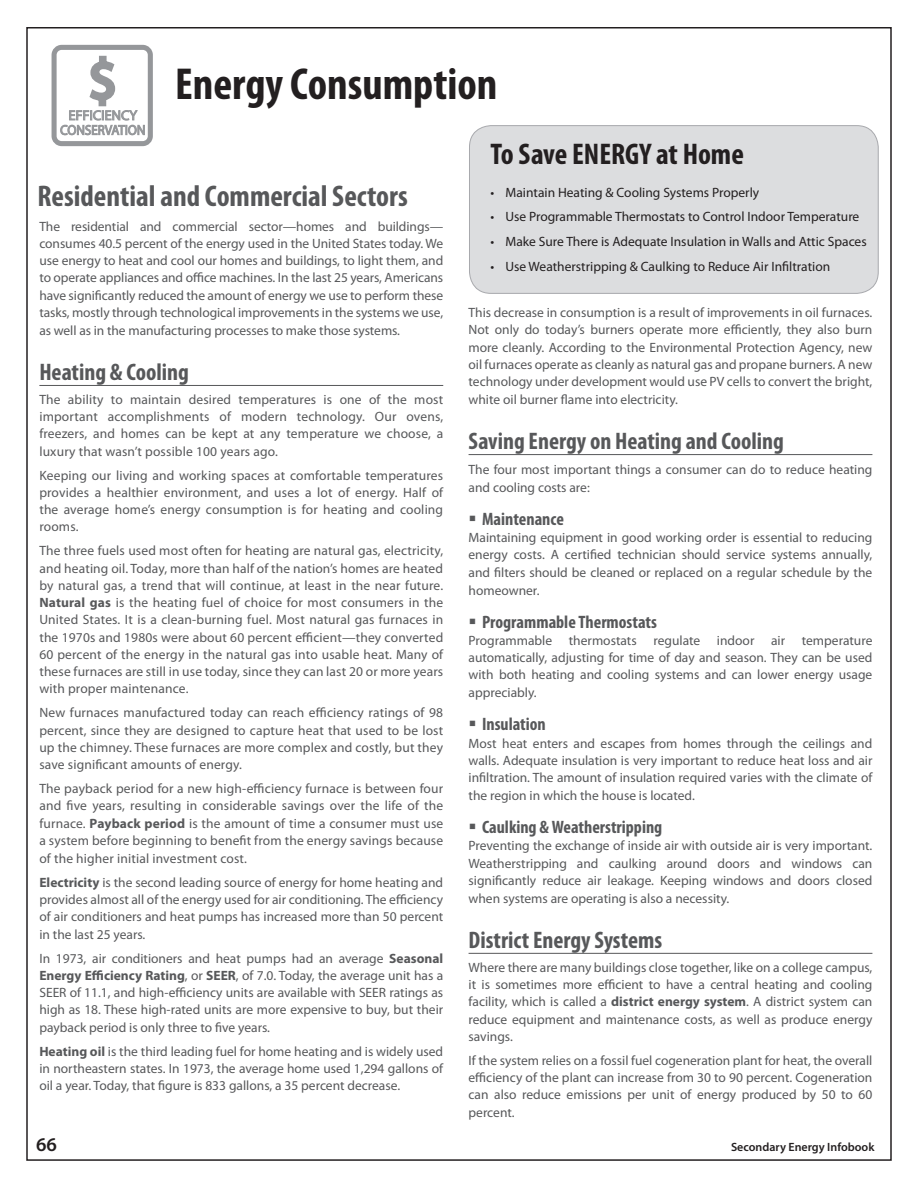
<style>
.page{position:relative;width:918px;height:1188px;background:#fff}
.page>*{position:absolute;margin:0;border:0;box-sizing:border-box;transform-origin:0 0}
.TOC_Section_Header{font:700 condensed 45px "Myriad Pro";color:#231f20}
.Basic_Content_100__B{font:700 condensed 30px "Myriad Pro";color:#57585a}
.Basic_Content_100__B-2{font:700 condensed 30px "Myriad Pro";color:#231f20}
.Section_Header_2_-_1{font:700 condensed 24px "Myriad Pro";color:#57585a}
.t1{font:600 19.5px "Myriad Pro";color:#231f20}
.Section_Secondary_He{font:700 condensed 18px "Myriad Pro";color:#57585a}
.Basic_Content_80__Bl{font:13.5px/17.2px "Myriad Pro";color:#57585a;text-align:justify}
.Basic_Content_100__B-3{font:13.5px "Myriad Pro";color:#231f20}
.t2{font:600 12px "Myriad Pro";color:#231f20}
.s1{font-weight:700}
</style>
<div class="page">
<hr style="left:39px;top:385px;width:404px;height:1px;background:#57585a">
<svg style="left:52px;top:45px;width:101px;height:101px"></svg>
<hr style="left:469px;top:454px;width:403px;height:1px;background:#57585a">
<hr style="left:469px;top:953px;width:403px;height:1px;background:#57585a">
<div style="left:469px;top:126px;width:409px;height:167px;background:#dcdddf;border-radius:22px"></div>
<div style="left:469px;top:125px;width:410px;height:169px;border:1px solid #a8a9ad;border-radius:22px"></div>
<p class="TOC_Section_Header" style="left:175px;top:56px;width:324px">Energy Consumption</p>
<p class="Basic_Content_100__B-2" style="left:490px;top:135px;width:255px">To Save ENERGY at Home</p>
<p class="Basic_Content_100__B" style="left:38px;top:178px;width:372px">Residential and Commercial Sectors</p>
<p class="Basic_Content_100__B-3" style="left:490px;top:184px;width:270px">• Maintain Heating &amp; Cooling Systems Properly</p>
<p class="Basic_Content_100__B-3" style="left:490px;top:209px;width:370px">• Use Programmable Thermostats to Control Indoor Temperature</p>
<p class="Basic_Content_100__B-3" style="left:490px;top:233px;width:378px">• Make Sure There is Adequate Insulation in Walls and Attic Spaces</p>
<p class="Basic_Content_100__B-3" style="left:490px;top:258px;width:341px">• Use Weatherstripping &amp; Caulking to Reduce Air Infiltration</p>
<p class="Basic_Content_80__Bl" style="left:39px;top:217px;width:405px">The residential and commercial sector—homes and buildings— consumes 40.5 percent of the energy used in the United States today. We use energy to heat and cool our homes and buildings, to light them, and to operate appliances and office machines. In the last 25 years, Americans have significantly reduced the amount of energy we use to perform these tasks, mostly through technological improvements in the systems we use, as well as in the manufacturing processes to make those systems.</p>
<p class="Section_Header_2_-_1" style="left:39px;top:357px;width:151px">Heating &amp; Cooling</p>
<p class="Basic_Content_80__Bl" style="left:39px;top:391px;width:405px">The ability to maintain desired temperatures is one of the most important accomplishments of modern technology. Our ovens, freezers, and homes can be kept at any temperature we choose, a luxury that wasn’t possible 100 years ago.</p>
<p class="Basic_Content_80__Bl" style="left:39px;top:466px;width:405px">Keeping our living and working spaces at comfortable temperatures provides a healthier environment, and uses a lot of energy. Half of the average home’s energy consumption is for heating and cooling rooms.</p>
<p class="Basic_Content_80__Bl" style="left:39px;top:542px;width:405px">The three fuels used most often for heating are natural gas, electricity, and heating oil. Today, more than half of the nation’s homes are heated by natural gas, a trend that will continue, at least in the near future.<br><span class="s1">Natural gas</span> is the heating fuel of choice for most consumers in the United States. It is a clean-burning fuel. Most natural gas furnaces in the 1970s and 1980s were about 60 percent efficient—they converted 60 percent of the energy in the natural gas into usable heat. Many of these furnaces are still in use today, since they can last 20 or more years with proper maintenance.</p>
<p class="Basic_Content_80__Bl" style="left:39px;top:704px;width:405px">New furnaces manufactured today can reach efficiency ratings of 98 percent, since they are designed to capture heat that used to be lost up the chimney. These furnaces are more complex and costly, but they save significant amounts of energy.</p>
<p class="Basic_Content_80__Bl" style="left:39px;top:780px;width:405px">The payback period for a new high-efficiency furnace is between four and five years, resulting in considerable savings over the life of the furnace. <span class="s1">Payback period</span> is the amount of time a consumer must use a system before beginning to benefit from the energy savings because of the higher initial investment cost.</p>
<p class="Basic_Content_80__Bl" style="left:39px;top:874px;width:405px"><span class="s1">Electricity</span> is the second leading source of energy for home heating and provides almost all of the energy used for air conditioning. The efficiency of air conditioners and heat pumps has increased more than 50 percent in the last 25 years.</p>
<p class="Basic_Content_80__Bl" style="left:39px;top:949px;width:405px">In 1973, air conditioners and heat pumps had an average <span class="s1">Seasonal Energy Efficiency Rating</span>, or <span class="s1">SEER</span>, of 7.0. Today, the average unit has a SEER of 11.1, and high-efficiency units are available with SEER ratings as high as 18. These high-rated units are more expensive to buy, but their payback period is only three to five years.</p>
<p class="Basic_Content_80__Bl" style="left:39px;top:1042px;width:405px"><span class="s1">Heating oil</span> is the third leading fuel for home heating and is widely used in northeastern states. In 1973, the average home used 1,294 gallons of oil a year. Today, that figure is 833 gallons, a 35 percent decrease.</p>
<p class="Basic_Content_80__Bl" style="left:469px;top:304px;width:405px">This decrease in consumption is a result of improvements in oil furnaces.<br>Not only do today’s burners operate more efficiently, they also burn more cleanly. According to the Environmental Protection Agency, new oil furnaces operate as cleanly as natural gas and propane burners. A new technology under development would use PV cells to convert the bright, white oil burner flame into electricity.</p>
<p class="Section_Header_2_-_1" style="left:469px;top:426px;width:317px">Saving Energy on Heating and Cooling</p>
<p class="Basic_Content_80__Bl" style="left:469px;top:460px;width:405px;line-height:18px">The four most important things a consumer can do to reduce heating and cooling costs are:</p>
<p class="Section_Secondary_He" style="left:482px;top:508px;width:83px">Maintenance</p>
<p class="Basic_Content_80__Bl" style="left:469px;top:528px;width:405px">Maintaining equipment in good working order is essential to reducing energy costs. A certified technician should service systems annually, and filters should be cleaned or replaced on a regular schedule by the homeowner.</p>
<p class="Section_Secondary_He" style="left:482px;top:610px;width:176px">Programmable Thermostats</p>
<p class="Basic_Content_80__Bl" style="left:469px;top:631px;width:405px">Programmable thermostats regulate indoor air temperature automatically, adjusting for time of day and season. They can be used with both heating and cooling systems and can lower energy usage appreciably.</p>
<p class="Section_Secondary_He" style="left:482px;top:713px;width:65px">Insulation</p>
<p class="Basic_Content_80__Bl" style="left:469px;top:734px;width:405px">Most heat enters and escapes from homes through the ceilings and walls. Adequate insulation is very important to reduce heat loss and air infiltration. The amount of insulation required varies with the climate of the region in which the house is located.</p>
<p class="Section_Secondary_He" style="left:482px;top:816px;width:182px">Caulking &amp; Weatherstripping</p>
<p class="Basic_Content_80__Bl" style="left:469px;top:837px;width:405px">Preventing the exchange of inside air with outside air is very important.<br>Weatherstripping and caulking around doors and windows can significantly reduce air leakage. Keeping windows and doors closed when systems are operating is also a necessity.</p>
<p class="Section_Header_2_-_1" style="left:469px;top:925px;width:195px">District Energy Systems</p>
<p class="Basic_Content_80__Bl" style="left:469px;top:958px;width:405px">Where there are many buildings close together, like on a college campus, it is sometimes more efficient to have a central heating and cooling facility, which is called a <span class="s1">district energy system</span>. A district system can reduce equipment and maintenance costs, as well as produce energy savings.</p>
<p class="Basic_Content_80__Bl" style="left:469px;top:1051px;width:405px">If the system relies on a fossil fuel cogeneration plant for heat, the overall efficiency of the plant can increase from 30 to 90 percent. Cogeneration can also reduce emissions per unit of energy produced by 50 to 60 percent.</p>
<h3 class="t1" style="left:36px;top:1132px;width:22px">66</h3>
<p class="t2" style="left:731px;top:1139px;width:145px">Secondary Energy Infobook</p>
</div>
